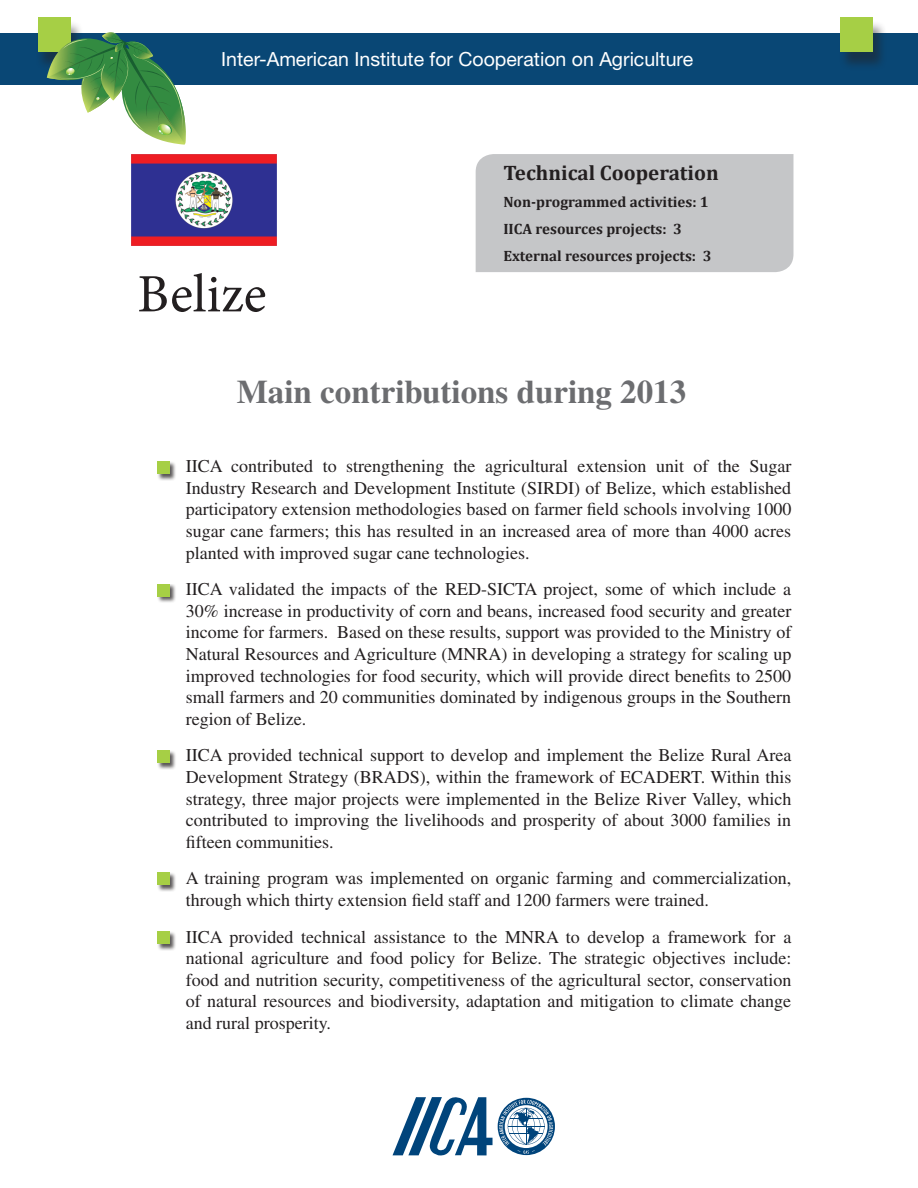
<style>
.page{position:relative;width:918px;height:1188px;background:#fff}
.page>*{position:absolute;margin:0;border:0;box-sizing:border-box;transform-origin:0 0}
.t1{font:54px "Minion Pro";color:#231f20}
.t2{font:700 33px "Times";color:#6c6d70}
.t3{font:700 21px "Cambria";color:#231f20}
.t4{font:19.5px "Helvetica Neue";color:#fff}
.t5{font:18px/21.6px "Times";color:#231f20;text-align:justify}
.t6{font:700 15px "Cambria";color:#231f20}
</style>
<div class="page">
<div style="left:0;top:33px;width:918px;height:52px;background:#094775"></div>
<svg style="left:393px;top:1097px;width:162px;height:59px"></svg>
<div style="left:36px;top:20px;width:852px;height:51px;background:#231f20;opacity:.5"></div>
<div style="left:38px;top:18px;width:33px;height:34px;background:#a6cf45"></div>
<div style="left:840px;top:18px;width:33px;height:34px;background:#a6cf45"></div>
<svg style="left:47px;top:32px;width:143px;height:113px"></svg>
<div style="left:476px;top:154px;width:317px;height:118px;background:#c5c6c8"></div>
<div style="left:157px;top:461px;width:19px;height:20px;background:#231f20;opacity:.75"></div>
<div style="left:157px;top:461px;width:13px;height:13px;background:#a6cf45"></div>
<div style="left:157px;top:584px;width:19px;height:20px;background:#231f20;opacity:.75"></div>
<div style="left:157px;top:584px;width:13px;height:13px;background:#a6cf45"></div>
<div style="left:157px;top:750px;width:19px;height:20px;background:#231f20;opacity:.75"></div>
<div style="left:157px;top:750px;width:13px;height:13px;background:#a6cf45"></div>
<div style="left:157px;top:872px;width:19px;height:20px;background:#231f20;opacity:.75"></div>
<div style="left:157px;top:872px;width:13px;height:13px;background:#a6cf45"></div>
<div style="left:157px;top:931px;width:19px;height:20px;background:#231f20;opacity:.75"></div>
<div style="left:157px;top:931px;width:13px;height:13px;background:#a6cf45"></div>
<img style="left:132px;top:154px;width:144px;height:92px">
<p class="t4" style="left:221px;top:48px;width:474px">Inter-American Institute for Cooperation on Agriculture</p>
<p class="t1" style="left:137px;top:258px;width:131px">Belize</p>
<p class="t3" style="left:503px;top:160px;width:217px">Technical Cooperation</p>
<p class="t6" style="left:503px;top:193px;width:207px">Non-programmed activities: 1</p>
<p class="t6" style="left:503px;top:220px;width:180px">IICA resources projects: 3</p>
<p class="t6" style="left:503px;top:247px;width:210px">External resources projects: 3</p>
<p class="t2" style="left:237px;top:372px;width:451px">Main contributions during 2013</p>
<p class="t5" style="left:186px;top:455px;width:607px;text-indent:-27px">• IICA contributed to strengthening the agricultural extension unit of the Sugar Industry Research and Development Institute (SIRDI) of Belize, which established participatory extension methodologies based on farmer field schools involving 1000 sugar cane farmers; this has resulted in an increased area of more than 4000 acres planted with improved sugar cane technologies.</p>
<p class="t5" style="left:186px;top:578px;width:607px;text-indent:-27px">• IICA validated the impacts of the RED-SICTA project, some of which include a 30% increase in productivity of corn and beans, increased food security and greater income for farmers. Based on these results, support was provided to the Ministry of Natural Resources and Agriculture (MNRA) in developing a strategy for scaling up improved technologies for food security, which will provide direct benefits to 2500 small farmers and 20 communities dominated by indigenous groups in the Southern region of Belize.</p>
<p class="t5" style="left:186px;top:744px;width:607px;text-indent:-27px">• IICA provided technical support to develop and implement the Belize Rural Area Development Strategy (BRADS), within the framework of ECADERT. Within this strategy, three major projects were implemented in the Belize River Valley, which contributed to improving the livelihoods and prosperity of about 3000 families in fifteen communities.</p>
<p class="t5" style="left:186px;top:867px;width:607px;text-indent:-27px">• A training program was implemented on organic farming and commercialization, through which thirty extension field staff and 1200 farmers were trained.</p>
<p class="t5" style="left:186px;top:926px;width:607px;text-indent:-27px">• IICA provided technical assistance to the MNRA to develop a framework for a national agriculture and food policy for Belize. The strategic objectives include: food and nutrition security, competitiveness of the agricultural sector, conservation of natural resources and biodiversity, adaptation and mitigation to climate change and rural prosperity.</p>
</div>
